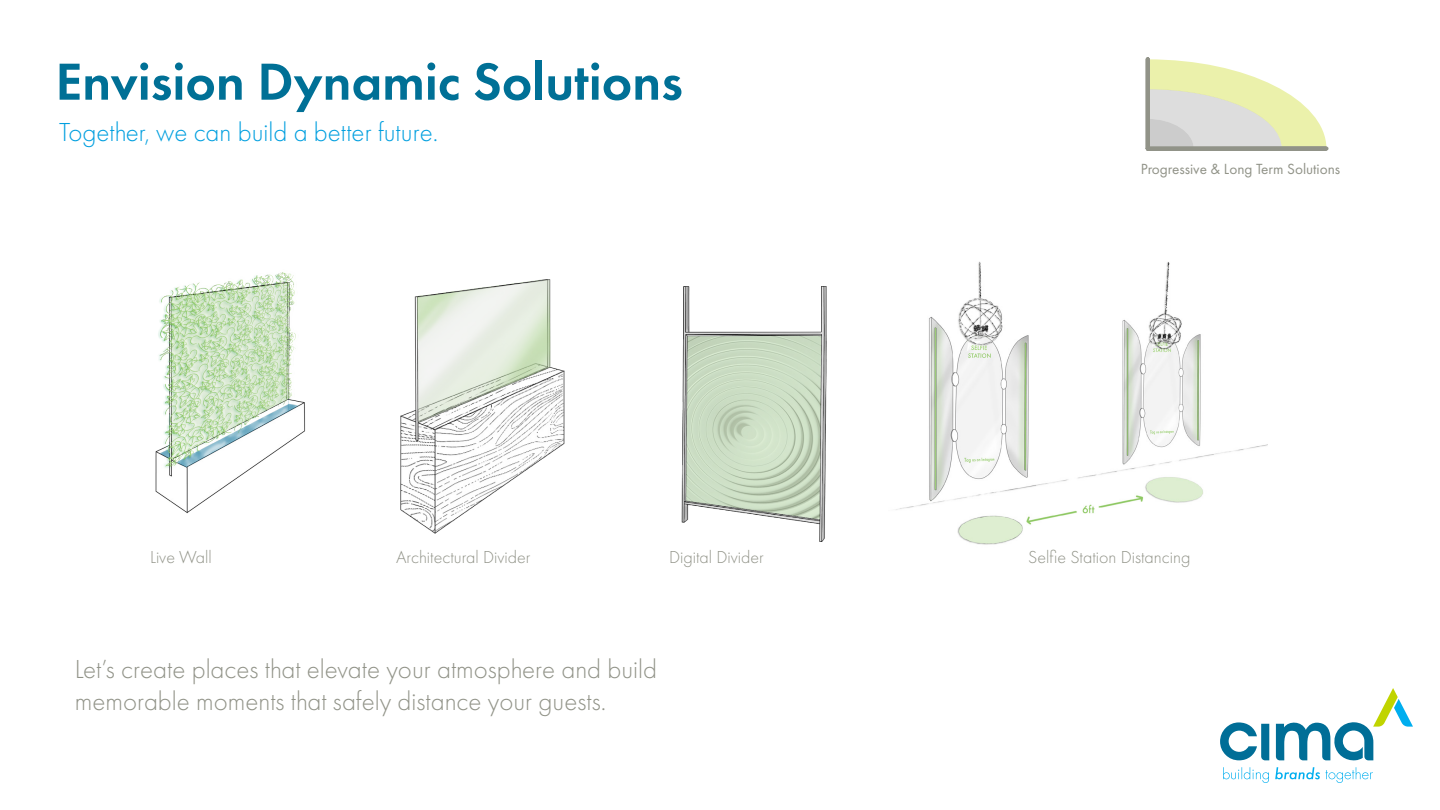
<style>
.page{position:relative;width:1440px;height:810px;background:#fff}
.page>*{position:absolute;margin:0;border:0;box-sizing:border-box;transform-origin:0 0}
.t1{font:600 54px "Futura PT";color:#007096}
.t2{font:300 27px/32.4px "Futura PT";color:#919388}
.t3{font:300 27px "Futura PT";color:#009fdf}
.t4{font:300 18px "Futura PT";color:#919388}
.t5{font:15.23px "Futura PT";color:#919388}
</style>
<div class="page">
<img style="left:896px;top:262px;width:372px;height:283px">
<svg style="left:1223px;top:767px;width:46px;height:16px"></svg>
<svg style="left:1275px;top:767px;width:98px;height:16px"></svg>
<svg style="left:1276px;top:688px;width:137px;height:73px"></svg>
<svg style="left:1220px;top:722px;width:49px;height:38px"></svg>
<img style="left:401px;top:279px;width:164px;height:254px">
<svg style="left:1145px;top:57px;width:184px;height:94px"></svg>
<img style="left:155px;top:272px;width:151px;height:242px">
<img style="left:681px;top:286px;width:146px;height:256px">
<h1 class="t1" style="left:56px;top:48px;width:629px">Envision Dynamic Solutions</h1>
<p class="t3" style="left:59px;top:116px;width:380px">Together, we can build a better future.</p>
<p class="t5" style="left:1141px;top:160px;width:201px">Progressive &amp; Long Term Solutions</p>
<p class="t4" style="left:150px;top:547px;width:63px">Live Wall</p>
<p class="t4" style="left:396px;top:547px;width:136px">Architectural Divider</p>
<p class="t4" style="left:669px;top:547px;width:96px">Digital Divider</p>
<p class="t4" style="left:1028px;top:547px;width:164px">Selfie Station Distancing</p>
<p class="t2" style="left:75px;top:653px;width:584px">Let’s create places that elevate your atmosphere and build memorable moments that safely distance your guests.</p>
</div>
